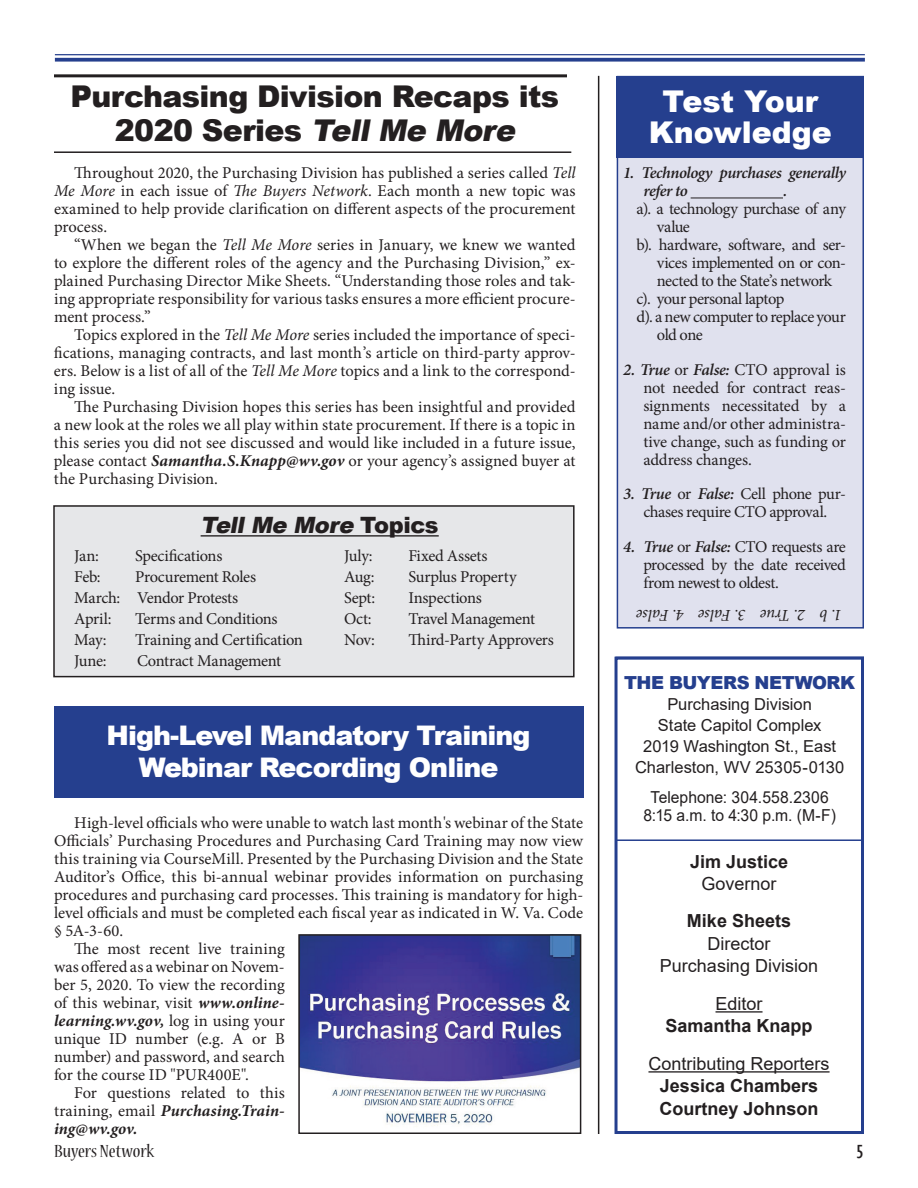
<style>
.page{position:relative;width:918px;height:1188px;background:#fff}
.page>*{position:absolute;margin:0;border:0;box-sizing:border-box;transform-origin:0 0}
.t1{font:900 30px/34.5px "Arial";letter-spacing:-.02em;color:#231f20;text-align:center}
.t2{font:900 30px/31.5px "Arial";color:#fff;text-align:center}
.t3{font:900 27px/32.4px "Arial";letter-spacing:-.035em;color:#fff;text-align:center}
.t4{font:italic 900 22.5px "Arial";color:#231f20}
.t5{font:condensed 19.5px "Nueva Std";color:#231f20;scale:1.08 1}
.t6{font:condensed 19.5px "Gill Sans";color:#231f20;scale:1.08 1}
.t7{font:700 18px/22.5px "Arial";color:#231f20}
.t8{font:18px/22.5px "Arial";color:#231f20;text-align:center}
.t9{font:900 18px "Arial";letter-spacing:-.025em;color:#253f8e}
.t10{font:16.5px/18px "Minion Pro";letter-spacing:-.01em;color:#231f20;text-align:justify}
.t11{font:16.5px/18px "Minion Pro";letter-spacing:-.035em;color:#231f20;text-align:center}
.t12{font:16.5px/21px "Arial";color:#231f20;text-align:center}
.t13{font:italic 700 16.5px "Minion Pro";letter-spacing:.005em;color:#231f20}
.t14{font:16.5px "Minion Pro";letter-spacing:-.03em;color:#231f20}
.t15{font:16.5px/18px "Arial";color:#231f20;text-align:center;scale:.95 1}
.t16{font:italic 600 16.5px/18px "Minion Pro";letter-spacing:-.025em;color:#231f20}
.t17{font:italic 16.5px "Minion Pro";letter-spacing:-.01em;color:#231f20}
.s1{font-style:italic}
.s2{font-weight:700;font-style:italic}
.s3{font-style:normal}
.s4{font-weight:400;font-style:normal}
.s5{font-weight:600;font-style:italic}
</style>
<div class="page">
<hr style="left:55px;top:54px;width:810px;height:1px;background:#253f8e">
<svg style="left:55px;top:58px;width:810px;height:4px;fill:#253f8e"></svg>
<div style="left:617px;top:76px;width:247px;height:553px;background:#e0e1ee;border:2px solid #253f8e"></div>
<div style="left:54px;top:506px;width:520px;height:171px;background:#e6e7e9"></div>
<div style="left:53px;top:505px;width:522px;height:172px;border:2px solid #231f20"></div>
<div style="left:615px;top:657px;width:249px;height:477px;border:3px solid #253f8e"></div>
<div style="left:615px;top:657px;width:249px;height:184px;border:2px solid #253f8e"></div>
<hr style="left:716px;top:1011px;width:47px;height:2px;background:#231f20">
<hr style="left:648px;top:1071px;width:182px;height:2px;background:#231f20">
<hr style="left:598px;top:76px;width:1px;height:1058px;background:#231f20">
<hr style="left:201px;top:535px;width:238px;height:2px;background:#231f20">
<hr style="left:54px;top:74px;width:513px;height:3px;background:#231f20">
<hr style="left:54px;top:151px;width:517px;height:2px;background:#231f20">
<div style="left:54px;top:706px;width:529px;height:92px;background:#253f8e"></div>
<div style="left:617px;top:76px;width:247px;height:82px;background:#253f8e"></div>
<img style="left:301px;top:937px;width:277px;height:190px">
<div style="left:298px;top:934px;width:283px;height:200px;border:2px solid #231f20"></div>
<hr style="left:691px;top:198px;width:92px;height:1px;background:#231f20">
<h1 class="t1" style="left:70px;top:78px;width:490px">Purchasing Division Recaps its<br>2020 Series <span class="s1">TellMe More</span></h1>
<p class="t10" style="left:54px;top:164px;width:523px;text-indent:20px">Throughout 2020, the Purchasing Division has published a series called <span class="s1">Tell Me More</span> in each issue of <span class="s1">The Buyers Network</span>. Each month a new topic was examined to help provide clarification on different aspects of the procurement process.</p>
<p class="t10" style="left:54px;top:236px;width:523px;text-indent:20px">“When we began the <span class="s1">Tell Me More</span> series in January, we knew we wanted to explore the different roles of the agency and the Purchasing Division,” ex&shy;plained Purchasing Director Mike Sheets. “Understanding those roles and tak&shy;ing appropriate responsibility for various tasks ensures a more efficient procure&shy;ment process.”</p>
<p class="t10" style="left:54px;top:326px;width:523px;text-indent:20px">Topics explored in the <span class="s1">Tell Me More</span> series included the importance of speci&shy;fications, managing contracts, and last month’s article on third-party approv&shy;ers. Below is a list of all of the <span class="s1">Tell Me More</span> topics and a link to the correspond&shy;ing issue.</p>
<p class="t10" style="left:54px;top:398px;width:523px;text-indent:20px">The Purchasing Division hopes this series has been insightful and provided a new look at the roles we all play within state procurement. If there is a topic in this series you did not see discussed and would like included in a future issue, please contact <span class="s2">Samantha.S.Knapp@wv.gov</span> or your agency’s assigned buyer at the Purchasing Division.</p>
<h3 class="t4" style="left:201px;top:509px;width:240px">TellMe More <span class="s3">To p i c s</span></h3>
<p class="t10" style="left:74px;top:546px;width:26px">Jan:</p>
<p class="t10" style="left:135px;top:546px;width:89px">Specifications</p>
<p class="t10" style="left:74px;top:567px;width:28px">Feb:</p>
<p class="t10" style="left:74px;top:566px;width:183px;line-height:21px;text-align:left;text-indent:61px">Procurement Roles<br>March: Vendor Protests<br>April:</p>
<p class="t10" style="left:135px;top:609px;width:144px">Terms and Conditions</p>
<p class="t10" style="left:74px;top:630px;width:34px">May:</p>
<p class="t10" style="left:135px;top:630px;width:169px">Training and Certification</p>
<p class="t10" style="left:74px;top:651px;width:34px">June:</p>
<p class="t10" style="left:137px;top:651px;width:146px">Contract Management</p>
<p class="t10" style="left:344px;top:546px;width:30px">July:</p>
<p class="t10" style="left:408px;top:546px;width:81px">Fixed Assets</p>
<p class="t10" style="left:344px;top:567px;width:32px">Aug:</p>
<p class="t10" style="left:408px;top:567px;width:110px">Surplus Property</p>
<p class="t10" style="left:344px;top:588px;width:33px">Sept:</p>
<p class="t10" style="left:408px;top:588px;width:75px">Inspections</p>
<p class="t10" style="left:344px;top:609px;width:29px">Oct:</p>
<p class="t10" style="left:408px;top:609px;width:128px">Travel Management</p>
<p class="t10" style="left:344px;top:630px;width:32px">Nov:</p>
<p class="t10" style="left:408px;top:630px;width:147px">Third-Party Approvers</p>
<h2 class="t3" style="left:107px;top:718px;width:426px">High-Level Mandatory Training<br>Webinar Recording Online</h2>
<p class="t10" style="left:74px;top:814px;width:510px">High-level officials who were unable to watch last month's webinar of the State</p>
<p class="t10" style="left:54px;top:832px;width:531px">Officials’ Purchasing Procedures and Purchasing Card Training may now view</p>
<p class="t10" style="left:54px;top:850px;width:531px">this training via CourseMill. Presented by the Purchasing Division and the State</p>
<p class="t10" style="left:54px;top:868px;width:531px">Auditor’s Office, this bi-annual webinar provides information on purchasing</p>
<p class="t10" style="left:54px;top:886px;width:531px">procedures and purchasing card processes. This training is mandatory for high-</p>
<p class="t10" style="left:54px;top:904px;width:531px">level officials and must be completed each fiscal year as indicated in W. Va. Code</p>
<p class="t10" style="left:54px;top:922px;width:71px">§ 5A-3-60.</p>
<p class="t10" style="left:74px;top:940px;width:212px">The most recent live training</p>
<p class="t10" style="left:54px;top:958px;width:232px">was offered as a webinar on Novem-</p>
<p class="t10" style="left:54px;top:976px;width:232px">ber 5, 2020. To view the recording</p>
<p class="t10" style="left:54px;top:994px;width:232px">of this webinar, visit <span class="s2">www.online-</span></p>
<p class="t13" style="left:54px;top:1009px;width:232px">learning.wv.gov, <span class="s4">log in using your</span></p>
<p class="t10" style="left:54px;top:1030px;width:232px">unique ID number (e.g. A or B</p>
<p class="t10" style="left:54px;top:1048px;width:232px">number) and password, and search</p>
<p class="t10" style="left:54px;top:1066px;width:197px">for the course ID "PUR400E".</p>
<p class="t10" style="left:74px;top:1084px;width:212px">For questions related to this</p>
<p class="t13" style="left:54px;top:1099px;width:232px"><span class="s4">training, email</span> Purchasing.Train-</p>
<p class="t13" style="left:54px;top:1117px;width:85px">ing@wv.gov.</p>
<h1 class="t2" style="left:649px;top:84px;width:184px">Test Your<br>Knowledge</h1>
<p class="t16" style="left:643px;top:164px;width:204px;text-indent:-20px">1. Technology purchases generally refer to</p>
<p class="t16" style="left:783px;top:182px;width:6px">.</p>
<p class="t14" style="left:637px;top:198px;width:211px">a). a technology purchase of any</p>
<p class="t10" style="left:657px;top:218px;width:35px">value</p>
<p class="t14" style="left:637px;top:234px;width:211px">b). hardware, software, and ser-</p>
<p class="t11" style="left:657px;top:254px;width:191px">vices implemented on or con-</p>
<p class="t11" style="left:657px;top:272px;width:177px">nected to the State’s network</p>
<p class="t11" style="left:637px;top:290px;width:149px">c). your personal laptop</p>
<p class="t11" style="left:637px;top:308px;width:211px">d). a new computer to replace your</p>
<p class="t10" style="left:657px;top:326px;width:47px">old one</p>
<p class="t10" style="left:643px;top:361px;width:204px;text-indent:-20px"><span class="s5">2. True</span> or <span class="s5">False:</span> CTO approval is not needed for contract reas&shy;signments necessitated by a name and/or other administra&shy;tive change, such as funding or address changes.</p>
<p class="t11" style="left:623px;top:485px;width:224px"><span class="s5">3. True</span> or <span class="s5">False:</span> Cell phone pur&shy;chases require CTO approval.</p>
<p class="t10" style="left:643px;top:538px;width:204px;text-indent:-20px"><span class="s5">4. True</span> or <span class="s5">False:</span> CTO requests are processed by the date received from newest to oldest.</p>
<p class="t17" style="left:842px;top:627px;width:207px;rotate:-180deg">1. b 2. True 3. False 4. False</p>
<p class="t9" style="left:624px;top:670px;width:233px">THE BUYERS NETWORK</p>
<p class="t12" style="left:635px;top:694px;width:211px">Purchasing Division<br>State Capitol Complex<br>2019 Washington St., East<br>Charleston, WV 25305-0130</p>
<p class="t15" style="left:644px;top:788px;width:204px">Telephone: 304.558.2306<br>8:15 a.m. to 4:30 p.m. (M-F)</p>
<p class="t7" style="left:690px;top:850px;width:100px">Jim Justice</p>
<p class="t8" style="left:702px;top:872px;width:77px">Governor</p>
<p class="t7" style="left:687px;top:910px;width:106px">Mike Sheets</p>
<p class="t8" style="left:660px;top:932px;width:160px">Director<br>Purchasing Division</p>
<p class="t8" style="left:716px;top:992px;width:49px">Editor</p>
<p class="t7" style="left:666px;top:1015px;width:149px">Samantha Knapp</p>
<p class="t8" style="left:648px;top:1052px;width:183px">Contributing Reporters</p>
<p class="t7" style="left:660px;top:1075px;width:161px">Jessica Chambers<br>Courtney Johnson</p>
<p class="t5" style="left:54px;top:1143px;width:94px">Buyers Network</p>
<p class="t6" style="left:856px;top:1140px;width:9px">5</p>
</div>
